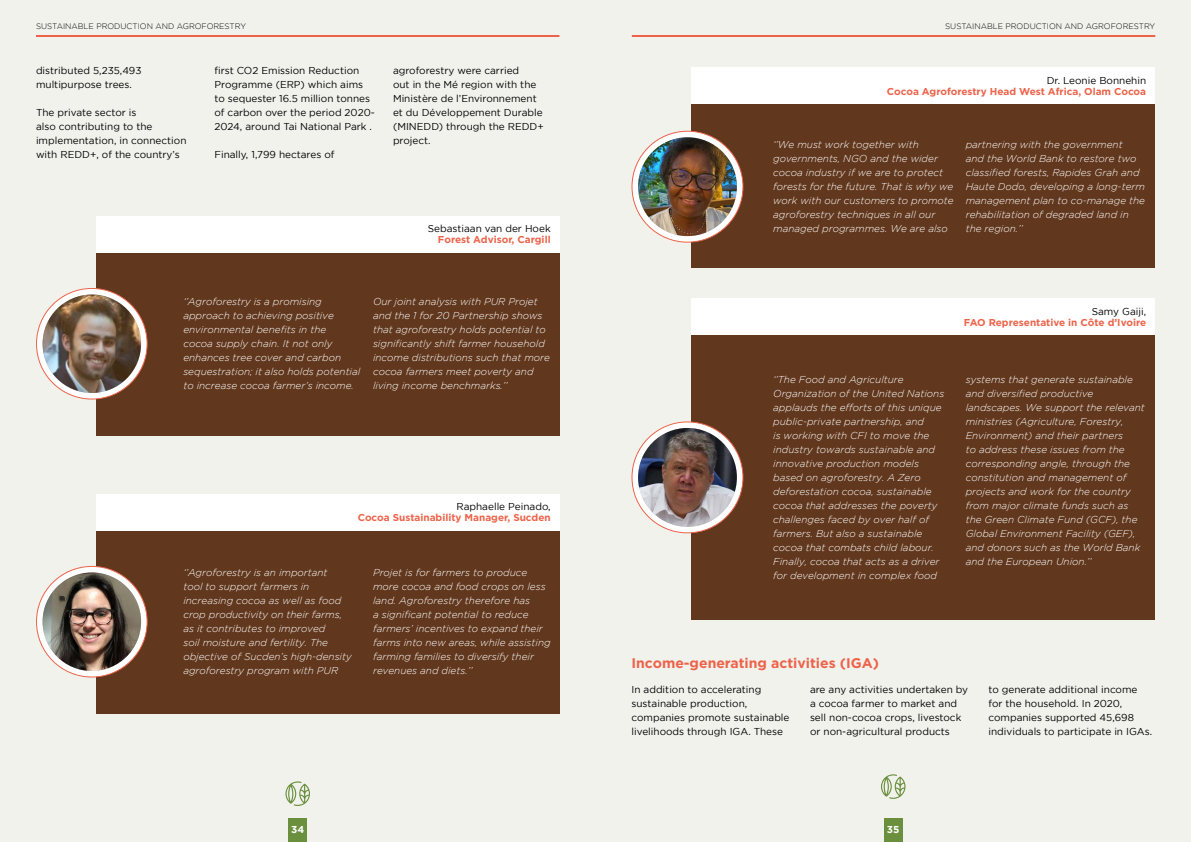
<style>
.page{position:relative;width:1191px;height:842px;background:#f2f2ed}
.page>*{position:absolute;margin:0;border:0;box-sizing:border-box;transform-origin:0 0}
.t1{font:700 14px "Gotham Pro";color:#ed634a}
.t2{font:italic 300 10px/14px "Gotham";color:#fff}
.t3{font:10px/14px "Gotham";color:#000}
.t4{font:700 10px "Gotham Pro";color:#ed634a}
.t5{font:700 10px "Gotham";color:#fff}
.t6{font:300 8px "Gotham";color:#000}
</style>
<div class="page">
<svg style="left:285px;top:781px;width:25px;height:25px"></svg>
<div style="left:288px;top:818px;width:19px;height:24px;background:#6a8f3d"></div>
<svg style="left:881px;top:774px;width:24px;height:25px"></svg>
<div style="left:884px;top:818px;width:18px;height:24px;background:#6a8f3d"></div>
<div style="left:96px;top:253px;width:463px;height:183px;background:#61371d"></div>
<div style="left:691px;top:104px;width:464px;height:164px;background:#61371d"></div>
<div style="left:691px;top:335px;width:464px;height:284px;background:#61371d"></div>
<div style="left:96px;top:530px;width:463px;height:184px;background:#61371d"></div>
<div style="left:96px;top:216px;width:463px;height:37px;background:#fff"></div>
<div style="left:691px;top:67px;width:464px;height:37px;background:#fff"></div>
<div style="left:691px;top:299px;width:464px;height:36px;background:#fff"></div>
<div style="left:96px;top:494px;width:463px;height:36px;background:#fff"></div>
<svg style="left:36px;top:288px;width:111px;height:111px;background:#f9e9e6"></svg>
<img style="left:43px;top:294px;width:98px;height:99px;border-radius:49px">
<svg style="left:632px;top:131px;width:111px;height:111px;background:#faecea"></svg>
<img style="left:638px;top:137px;width:99px;height:99px;border-radius:49px">
<svg style="left:632px;top:422px;width:111px;height:111px;background:#faecea"></svg>
<img style="left:638px;top:428px;width:99px;height:99px;border-radius:49px">
<svg style="left:36px;top:566px;width:111px;height:111px;background:#f9e9e6"></svg>
<img style="left:43px;top:572px;width:98px;height:99px;border-radius:49px">
<hr style="left:36px;top:35px;width:523px;height:2px;background:#ed634a">
<hr style="left:632px;top:35px;width:523px;height:2px;background:#ed634a">
<p class="t6" style="left:36px;top:22px;width:212px">SUSTAINABLE PRODUCTION AND AGROFORESTRY</p>
<p class="t6" style="left:945px;top:22px;width:212px">SUSTAINABLE PRODUCTION AND AGROFORESTRY</p>
<p class="t3" style="left:36px;top:64px;width:107px">distributed 5,235,493 multipurpose trees.</p>
<p class="t3" style="left:36px;top:106px;width:152px">The private sector is<br>also contributing to the implementation, in connection with REDD+, of the country’s</p>
<p class="t3" style="left:214px;top:64px;width:162px">first CO2 Emission Reduction<br>Programme (ERP) which aims to sequester 16.5 million tonnes of carbon over the period 2020-<br>2024, around Tai National Park .</p>
<p class="t3" style="left:214px;top:148px;width:121px">Finally, 1,799 hectares of</p>
<p class="t3" style="left:393px;top:64px;width:152px">agroforestry were carried<br>out in the Mé region with the<br>Ministère de l’Environnement et du Développement Durable (MINEDD) through the REDD+ project.</p>
<p class="t3" style="left:428px;top:222px;width:124px">Sebastiaan van der Hoek</p>
<p class="t4" style="left:438px;top:234px;width:114px">Forest Advisor, Cargill</p>
<p class="t2" style="left:183px;top:295px;width:178px">‘’Agroforestry is a promising approach to achieving positive environmental benefits in the<br>cocoa supply chain. It not only enhances tree cover and carbon sequestration; it also holds potential to increase cocoa farmer’s income.</p>
<p class="t2" style="left:373px;top:295px;width:178px">Our joint analysis with PUR Projet and the 1 for 20 Partnership shows that agroforestry holds potential to significantly shift farmer household income distributions such that more cocoa farmers meet poverty and living income benchmarks.’’</p>
<p class="t3" style="left:456px;top:499px;width:96px">Raphaelle Peinado,</p>
<p class="t4" style="left:358px;top:512px;width:194px">Cocoa Sustainability Manager, Sucden</p>
<p class="t2" style="left:183px;top:565px;width:170px">‘’Agroforestry is an important<br>tool to support farmers in increasing cocoa as well as food crop productivity on their farms, as it contributes to improved<br>soil moisture and fertility. The objective of Sucden’s high-density agroforestry program with PUR</p>
<p class="t2" style="left:373px;top:565px;width:179px">Projet is for farmers to produce more cocoa and food crops on less land. Agroforestry therefore has<br>a significant potential to reduce farmers’ incentives to expand their farms into new areas, while assisting farming families to diversify their revenues and diets.’’</p>
<p class="t3" style="left:1046px;top:73px;width:101px">Dr. Leonie Bonnehin</p>
<p class="t4" style="left:887px;top:85px;width:261px">Cocoa Agroforestry Head West Africa, Olam Cocoa</p>
<p class="t2" style="left:773px;top:138px;width:182px">‘’We must work together with governments, NGO and the wider cocoa industry if we are to protect forests for the future. That is why we work with our customers to promote agroforestry techniques in all our managed programmes. We are also</p>
<p class="t2" style="left:965px;top:138px;width:181px">partnering with the government<br>and the World Bank to restore two classified forests, Rapides Grah and<br>Haute Dodo, developing a long-term management plan to co-manage the rehabilitation of degraded land in the region.’’</p>
<p class="t3" style="left:1091px;top:304px;width:56px">Samy Gaiji,</p>
<p class="t4" style="left:964px;top:317px;width:184px">FAO Representative in Côte d’Ivoire</p>
<p class="t2" style="left:773px;top:372px;width:173px">‘’The Food and Agriculture<br>Organization of the United Nations applauds the efforts of this unique public-private partnership, and<br>is working with CFI to move the industry towards sustainable and innovative production models based on agroforestry. A Zero deforestation cocoa, sustainable cocoa that addresses the poverty challenges faced by over half of farmers. But also a sustainable cocoa that combats child labour.<br>Finally, cocoa that acts as a driver for development in complex food</p>
<p class="t2" style="left:965px;top:372px;width:181px">systems that generate sustainable and diversified productive landscapes. We support the relevant ministries (Agriculture, Forestry,<br>Environment) and their partners<br>to address these issues from the corresponding angle, through the constitution and management of projects and work for the country from major climate funds such as the Green Climate Fund (GCF), the<br>Global Environment Facility (GEF), and donors such as the World Bank and the European Union.’’</p>
<h1 class="t1" style="left:631px;top:655px;width:249px">Income-generating activities (IGA)</h1>
<p class="t3" style="left:631px;top:682px;width:159px">In addition to accelerating sustainable production, companies promote sustainable livelihoods through IGA. These</p>
<p class="t3" style="left:810px;top:682px;width:160px">are any activities undertaken by a cocoa farmer to market and sell non-cocoa crops, livestock or non-agricultural products</p>
<p class="t3" style="left:988px;top:682px;width:165px">to generate additional income for the household. In 2020, companies supported 45,698 individuals to participate in IGAs.</p>
<p class="t5" style="left:291px;top:824px;width:15px">34</p>
<p class="t5" style="left:887px;top:824px;width:14px">35</p>
</div>
